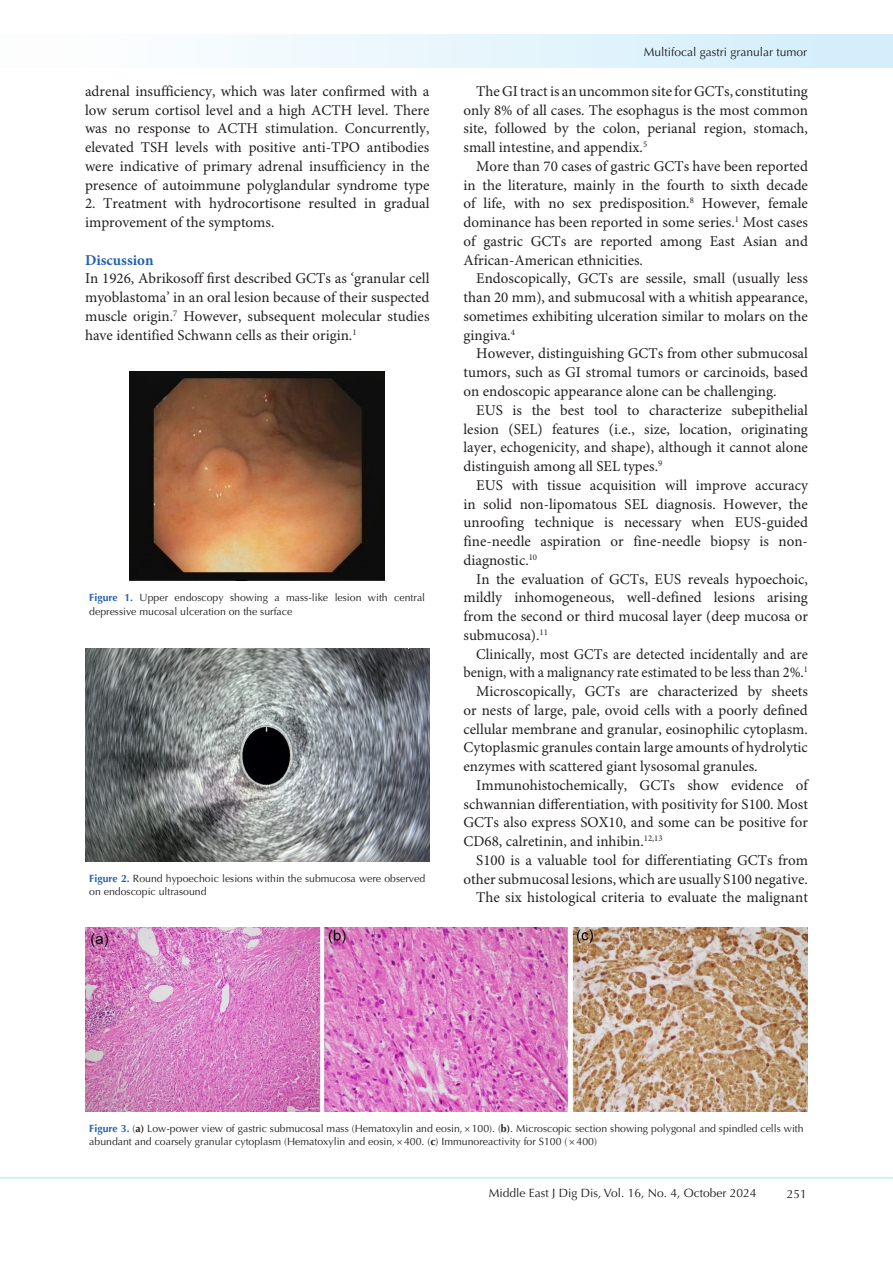
<style>
.page{position:relative;width:893px;height:1263px;background:#fff}
.page>*{position:absolute;margin:0;border:0;box-sizing:border-box;transform-origin:0 0}
.t1{font:15px/18.8px "Minion Pro";color:#231f20;text-align:justify}
.t2{font:15px/18.8px "Minion Pro";color:#231f20;text-align:right;scale:.96 1}
.t3{font:700 15px "Minion Pro";color:#2261ae}
.t4{font:12px "Optima LT Std";color:#231f20}
.t5{font:10.5px/13.5px "Optima LT Std";color:#231f20}
.s1{font-weight:700;color:#2362af}
.s2{font-weight:700}
</style>
<div class="page">
<hr style="left:0;top:1177px;width:893px;height:2px;background:#d4effc">
<div style="left:0;top:35px;width:892px;height:33px;background:linear-gradient(to right,#fffffe,#d1eefb)"></div>
<img style="left:130px;top:372px;width:255px;height:209px">
<img style="left:85px;top:648px;width:344px;height:213px">
<img style="left:85px;top:927px;width:723px;height:184px">
<p class="t1" style="left:85px;top:82px;width:346px">adrenal insufficiency, which was later confirmed with a low serum cortisol level and a high ACTH level. There was no response to ACTH stimulation. Concurrently, elevated TSH levels with positive anti-TPO antibodies were indicative of primary adrenal insufficiency in the presence of autoimmune polyglandular syndrome type</p>
<p class="t1" style="left:85px;top:195px;width:346px">2. Treatment with hydrocortisone resulted in gradual improvement of the symptoms.</p>
<p class="t3" style="left:85px;top:249px;width:70px">Discussion</p>
<p class="t1" style="left:85px;top:270px;width:346px">In 1926, Abrikosoff first described GCTs as ‘granular cell myoblastoma’ in an oral lesion because of their suspected muscle origin.<sup>7</sup> However, subsequent molecular studies have identified Schwann cells as their origin.<sup>1</sup></p>
<p class="t5" style="left:89px;top:591px;width:337px"><span class="s1">Figure 1.</span> Upper endoscopy showing a mass-like lesion with central depressive mucosal ulceration on the surface</p>
<p class="t5" style="left:89px;top:872px;width:337px"><span class="s1">Figure 2.</span> Round hypoechoic lesions within the submucosa were observed on endoscopic ultrasound</p>
<p class="t4" style="left:644px;top:45px;width:165px">Multifocal gastri granular tumor</p>
<p class="t1" style="left:463px;top:82px;width:346px;text-indent:13px">The GI tract is an uncommon site for GCTs, constituting only 8% of all cases. The esophagus is the most common site, followed by the colon, perianal region, stomach, small intestine, and appendix.<sup>5</sup></p>
<p class="t1" style="left:463px;top:157px;width:346px;text-indent:13px">More than 70 cases of gastric GCTs have been reported in the literature, mainly in the fourth to sixth decade of life, with no sex predisposition.<sup>8</sup> However, female dominance has been reported in some series.<sup>1</sup> Most cases of gastric GCTs are reported among East Asian and African-American ethnicities.</p>
<p class="t1" style="left:463px;top:270px;width:346px;text-indent:13px">Endoscopically, GCTs are sessile, small (usually less than 20 mm), and submucosal with a whitish appearance, sometimes exhibiting ulceration similar to molars on the gingiva.<sup>4</sup></p>
<p class="t1" style="left:463px;top:345px;width:346px;text-indent:13px">However, distinguishing GCTs from other submucosal tumors, such as GI stromal tumors or carcinoids, based on endoscopic appearance alone can be challenging.</p>
<p class="t1" style="left:463px;top:401px;width:346px;text-indent:13px">EUS is the best tool to characterize subepithelial lesion (SEL) features (i.e., size, location, originating layer, echogenicity, and shape), although it cannot alone distinguish among all SEL types.<sup>9</sup></p>
<p class="t1" style="left:463px;top:476px;width:346px;text-indent:13px">EUS with tissue acquisition will improve accuracy in solid non-lipomatous SEL diagnosis. However, the unroofing technique is necessary when EUS-guided fine-needle aspiration or fine-needle biopsy is non&shy;diagnostic.<sup>10</sup></p>
<p class="t1" style="left:463px;top:570px;width:346px;text-indent:13px">In the evaluation of GCTs, EUS reveals hypoechoic, mildly inhomogeneous, well-defined lesions arising from the second or third mucosal layer (deep mucosa or submucosa).<sup>11</sup></p>
<p class="t2" style="left:463px;top:645px;width:360px">Clinically, most GCTs are detected incidentally and are benign, with a malignancy rate estimated to be less than 2%.<sup>1</sup></p>
<p class="t1" style="left:463px;top:682px;width:346px;text-indent:13px">Microscopically, GCTs are characterized by sheets or nests of large, pale, ovoid cells with a poorly defined cellular membrane and granular, eosinophilic cytoplasm.<br>Cytoplasmic granules contain large amounts of hydrolytic enzymes with scattered giant lysosomal granules.</p>
<p class="t1" style="left:463px;top:776px;width:346px;text-indent:13px">Immunohistochemically, GCTs show evidence of schwannian differentiation, with positivity for S100. Most GCTs also express SOX10, and some can be positive for CD68, calretinin, and inhibin.<sup>12,13</sup></p>
<p class="t1" style="left:463px;top:851px;width:346px;text-align:right">S100 is a valuable tool for differentiating GCTs from other submucosal lesions, which are usually S100 negative.</p>
<p class="t1" style="left:476px;top:889px;width:333px">The six histological criteria to evaluate the malignant</p>
<p class="t5" style="left:89px;top:1121px;width:716px"><span class="s1">Figure 3.</span> (<span class="s2">a)</span> Low-power view of gastric submucosal mass (Hematoxylin and eosin,×100). (<span class="s2">b)</span>. Microscopic section showing polygonal and spindled cells with abundant and coarsely granular cytoplasm (Hematoxylin and eosin,×400. (<span class="s2">c</span>) Immunoreactivity for S100 (×400)</p>
<p class="t4" style="left:489px;top:1186px;width:269px">Middle East J Dig Dis, Vol. 16, No. 4, October 2024</p>
<p class="t4" style="left:787px;top:1187px;width:22px">251</p>
</div>
